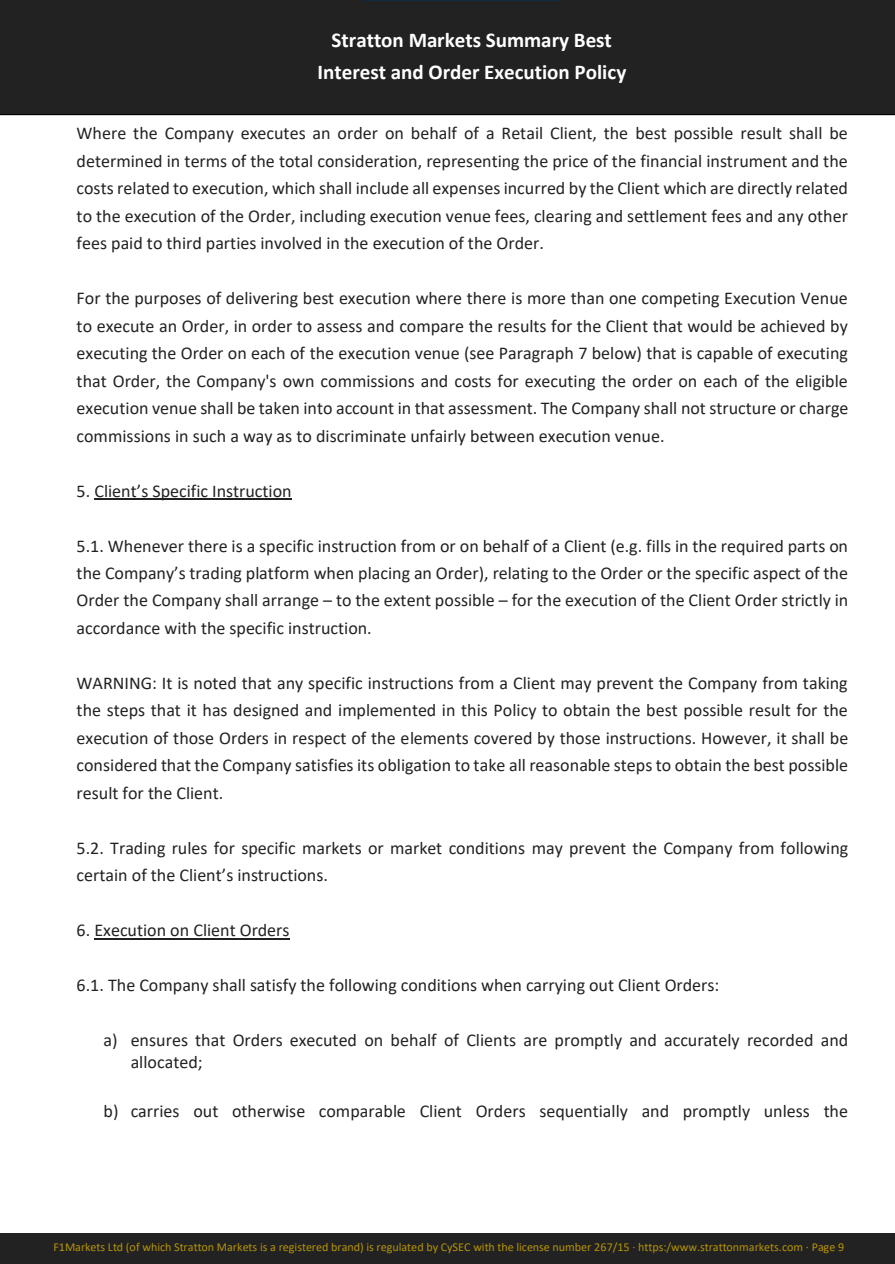
<style>
.page{position:relative;width:895px;height:1264px;background:#fff}
.page>*{position:absolute;margin:0;border:0;box-sizing:border-box;transform-origin:0 0}
.t1{font:700 21px/32.1px "Calibri";color:#fff;text-align:center}
.t2{font:18px/27.5px "Calibri";color:#222;text-align:justify}
.t3{font:12px "Calibri";letter-spacing:-.005em;color:#b59306}
</style>
<div class="page">
<div style="left:0;top:0;width:894px;height:115px;background:#222"></div>
<hr style="left:363px;top:0;width:197px;height:1px;background:#122942">
<div style="left:0;top:1233px;width:894px;height:31px;background:#222"></div>
<div style="left:287px;top:21px;width:369px;height:76px;background:#222"></div>
<hr style="left:94px;top:498px;width:198px;height:2px;background:#222">
<hr style="left:94px;top:938px;width:196px;height:1px;background:#222">
<p class="t1" style="left:317px;top:24px;width:310px">Stratton Markets Summary Best<br>Interest and Order Execution Policy</p>
<p class="t2" style="left:76px;top:119px;width:772px">Where the Company executes an order on behalf of a Retail Client, the best possible result shall be determined in terms of the total consideration, representing the price of the financial instrument and the costs related to execution, which shall include all expenses incurred by the Client which are directly related to the execution of the Order, including execution venue fees, clearing and settlement fees and any other fees paid to third parties involved in the execution of the Order.</p>
<p class="t2" style="left:76px;top:284px;width:773px">For the purposes of delivering best execution where there is more than one competing Execution Venue to execute an Order, in order to assess and compare the results for the Client that would be achieved by executing the Order on each of the execution venue (see Paragraph 7 below) that is capable of executing that Order, the Company's own commissions and costs for executing the order on each of the eligible execution venue shall be taken into account in that assessment. The Company shall not structure or charge commissions in such a way as to discriminate unfairly between execution venue.</p>
<p class="t2" style="left:76px;top:476px;width:216px">5. Client’s Specific Instruction</p>
<p class="t2" style="left:76px;top:531px;width:772px">5.1. Whenever there is a specific instruction from or on behalf of a Client (e.g. fills in the required parts on the Company’s trading platform when placing an Order), relating to the Order or the specific aspect of the Order the Company shall arrange – to the extent possible – for the execution of the Client Order strictly in accordance with the specific instruction.</p>
<p class="t2" style="left:76px;top:669px;width:772px">WARNING: It is noted that any specific instructions from a Client may prevent the Company from taking the steps that it has designed and implemented in this Policy to obtain the best possible result for the execution of those Orders in respect of the elements covered by those instructions. However, it shall be considered that the Company satisfies its obligation to take all reasonable steps to obtain the best possible result for the Client.</p>
<p class="t2" style="left:76px;top:833px;width:772px">5.2. Trading rules for specific markets or market conditions may prevent the Company from following certain of the Client’s instructions.</p>
<p class="t2" style="left:76px;top:916px;width:214px">6. Execution on Client Orders</p>
<p class="t2" style="left:76px;top:971px;width:644px">6.1. The Company shall satisfy the following conditions when carrying out Client Orders:</p>
<p class="t2" style="left:131px;top:1028px;width:718px;line-height:21.9px;text-indent:-27px">a) ensures that Orders executed on behalf of Clients are promptly and accurately recorded and allocated;</p>
<p class="t2" style="left:104px;top:1097px;width:745px">b) carries out otherwise comparable Client Orders sequentially and promptly unless the</p>
<p class="t3" style="left:53px;top:1238px;width:792px">F1Markets Ltd (of which Stratton Markets is a registered brand) is regulated by CySEC with the license number 267/15 · https:/www.strattonmarkets.com · Page 9</p>
</div>
